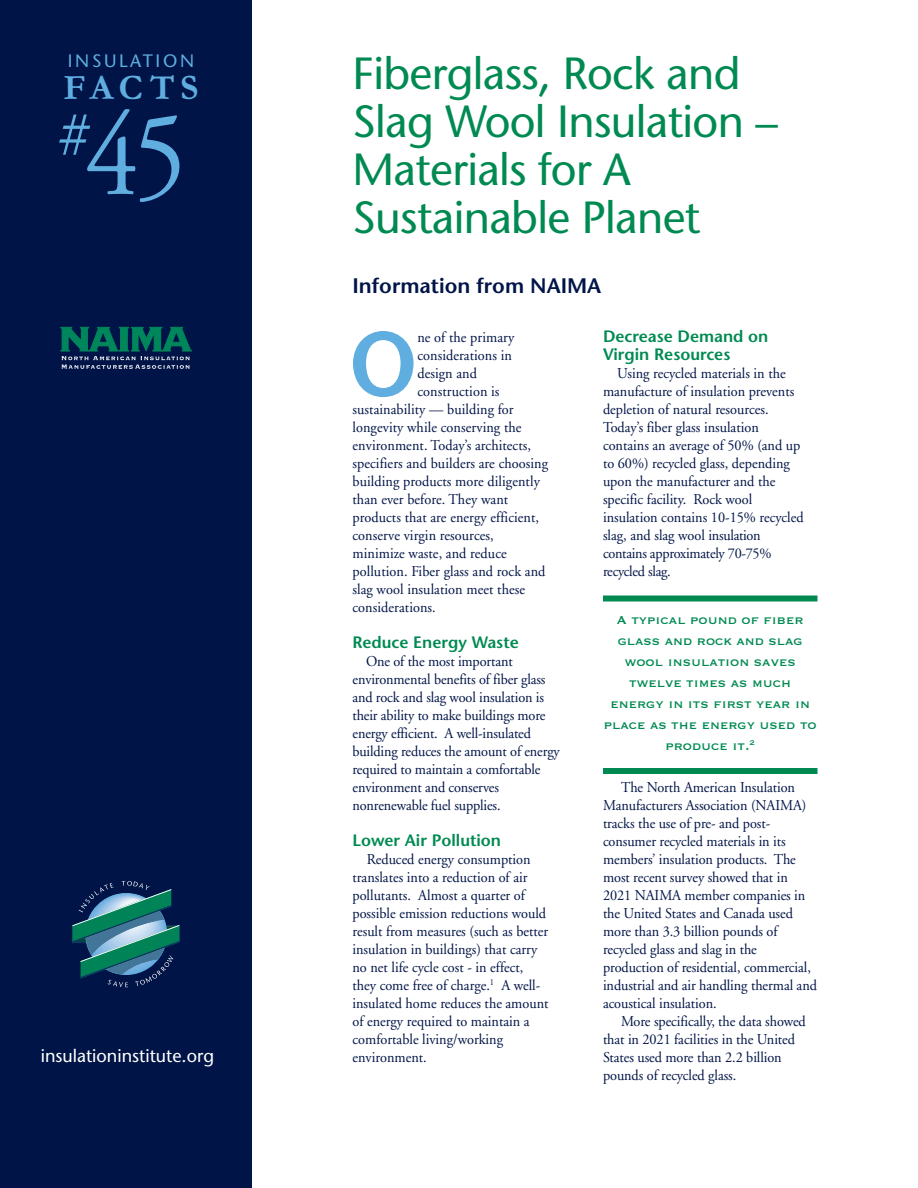
<style>
.page{position:relative;width:918px;height:1188px;background:#fff}
.page>*{position:absolute;margin:0;border:0;box-sizing:border-box;transform-origin:0 0}
.t1{font:120px "Adobe Garamond";color:#60aee0;scale:.9 1}
.t2{font:600 91.35px "Stone Sans";color:#60aee0;scale:.95 1}
.t3{font:45px/48px "Stone Sans";letter-spacing:-.015em;color:#008a52}
.t4{font:700 36px "Garamond";letter-spacing:.145em;color:#60aee0}
.t5{font:600 21px "Stone Sans";color:#001447}
.t6{font:18px "Stone Sans";color:#fff}
.t7{font:18px "Stone Sans";letter-spacing:.15em;color:#60aee0}
.t8{font:600 16.5px/18px "Stone Sans";color:#008a52}
.t9{font:15px/18px "Adobe Garamond";color:#001447;scale:.95 1}
.t10{font:15px/21px "Copperplate Thirty One BC";color:#008a52;text-align:center}
</style>
<div class="page">
<div style="left:603px;top:596px;width:215px;height:6px;background:#008a52"></div>
<div style="left:603px;top:768px;width:215px;height:6px;background:#008a52"></div>
<div style="left:0;top:0;width:252px;height:1188px;background:#001447"></div>
<svg style="left:61px;top:327px;width:131px;height:42px"></svg>
<svg style="left:72px;top:881px;width:108px;height:106px"></svg>
<p class="t7" style="left:68px;top:54px;width:128px">INSULATION</p>
<p class="t4" style="left:63px;top:73px;width:137px">FACTS</p>
<p class="t1" style="left:58px;top:107px;width:144px"><sup>#</sup>45</p>
<p class="t6" style="left:41px;top:1049px;width:175px">insulationinstitute.org</p>
<p class="t3" style="left:352px;top:54px;width:427px">Fiberglass, Rock and<br>Slag Wool Insulation –<br>Materials for A<br>Sustainable Planet</p>
<p class="t5" style="left:352px;top:277px;width:250px">Information from NAIMA</p>
<p class="t2" style="left:349px;top:329px;width:73px">O</p>
<p class="t9" style="left:417px;top:330px;width:104px">ne of the primary</p>
<p class="t9" style="left:417px;top:348px;width:101px">considerations in</p>
<p class="t9" style="left:417px;top:366px;width:64px">design and</p>
<p class="t9" style="left:417px;top:384px;width:88px">construction is</p>
<p class="t9" style="left:353px;top:402px;width:171px">sustainability — building for</p>
<p class="t9" style="left:353px;top:420px;width:179px">longevity while conserving the</p>
<p class="t9" style="left:353px;top:438px;width:190px">environment. Today’s architects,</p>
<p class="t9" style="left:353px;top:456px;width:207px">specifiers and builders are choosing</p>
<p class="t9" style="left:353px;top:474px;width:199px">building products more diligently</p>
<p class="t9" style="left:353px;top:492px;width:165px">than ever before. They want</p>
<p class="t9" style="left:353px;top:510px;width:198px">products that are energy efficient,</p>
<p class="t9" style="left:353px;top:528px;width:150px">conserve virgin resources,</p>
<p class="t9" style="left:353px;top:546px;width:164px">minimize waste, and reduce</p>
<p class="t9" style="left:353px;top:564px;width:205px">pollution. Fiber glass and rock and</p>
<p class="t9" style="left:353px;top:582px;width:183px">slag wool insulation meet these</p>
<p class="t9" style="left:353px;top:600px;width:89px">considerations.</p>
<p class="t8" style="left:352px;top:635px;width:168px">Reduce Energy Waste</p>
<p class="t9" style="left:353px;top:654px;width:220px;text-indent:14px">One of the most important environmental benefits of fiber glass and rock and slag wool insulation is their ability to make buildings more energy efficient. A well-insulated building reduces the amount of energy required to maintain a comfortable environment and conserves nonrenewable fuel supplies.</p>
<p class="t8" style="left:352px;top:833px;width:150px">Lower Air Pollution</p>
<p class="t9" style="left:353px;top:852px;width:208px;text-indent:14px">Reduced energy consumption translates into a reduction of air pollutants. Almost a quarter of possible emission reductions would result from measures (such as better insulation in buildings) that carry no net life cycle cost - in effect, they come free of charge.<sup>1</sup> A well&shy;insulated home reduces the amount of energy required to maintain a comfortable living/working environment.</p>
<p class="t8" style="left:603px;top:329px;width:167px">Decrease Demand on<br>Virgin Resources</p>
<p class="t9" style="left:603px;top:366px;width:213px;text-indent:14px">Using recycled materials in the manufacture of insulation prevents depletion of natural resources.<br>Today’s fiber glass insulation contains an average of 50% (and up to 60%) recycled glass, depending upon the manufacturer and the specific facility. Rock wool insulation contains 10-15% recycled slag, and slag wool insulation contains approximately 70-75% recycled slag.</p>
<p class="t10" style="left:604px;top:608px;width:214px">A typical pound of fiber glass and rock and slag wool insulation saves twelve times as much energy in its first year in place as the energy used to produce it.<sup>2</sup></p>
<p class="t9" style="left:603px;top:780px;width:227px;text-indent:18px">The North American Insulation Manufacturers Association (NAIMA) tracks the use of pre- and post&shy;consumer recycled materials in its members’ insulation products. The most recent survey showed that in 2021 NAIMA member companies in the United States and Canada used more than 3.3 billion pounds of recycled glass and slag in the production of residential, commercial, industrial and air handling thermal and acoustical insulation.</p>
<p class="t9" style="left:603px;top:1014px;width:215px;text-indent:18px">More specifically, the data showed that in 2021 facilities in the United<br>States used more than 2.2 billion pounds of recycled glass.</p>
</div>
